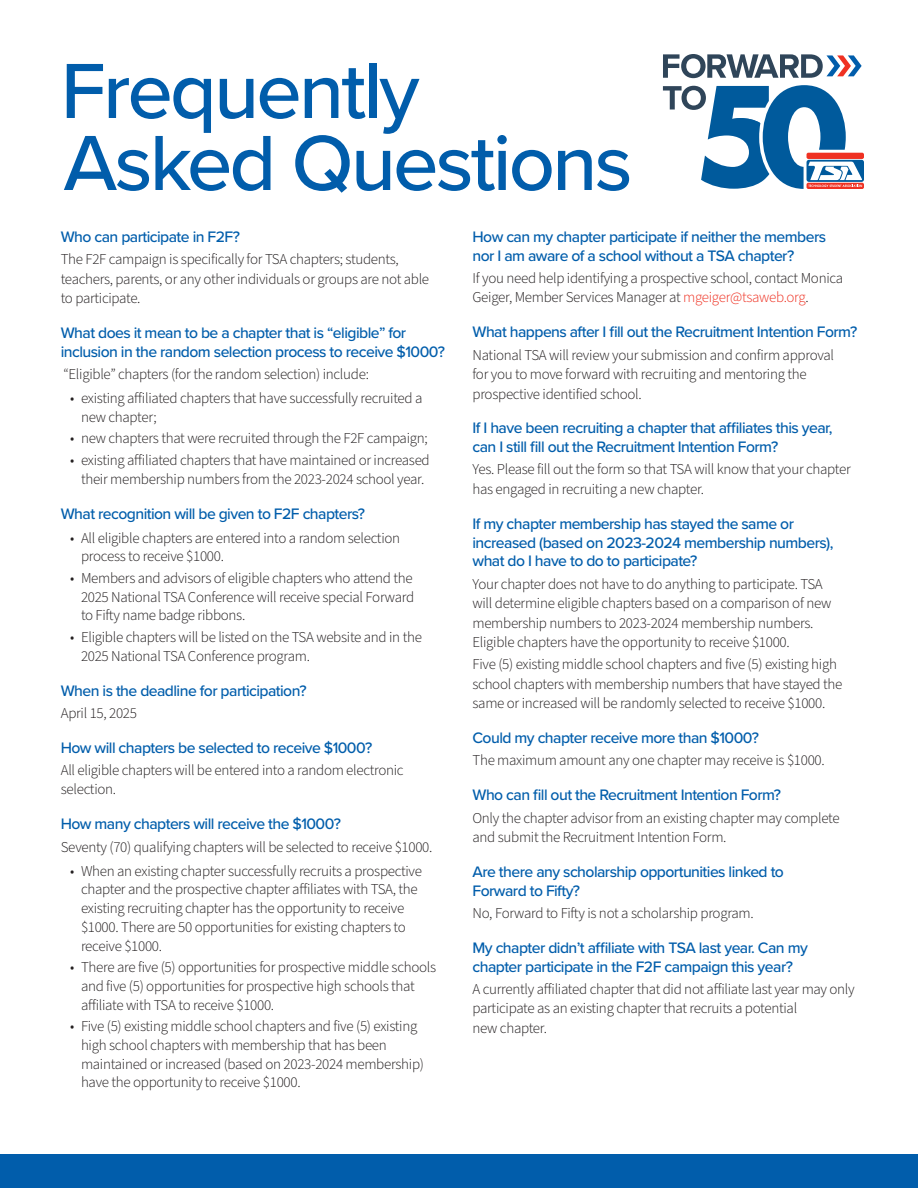
<style>
.page{position:relative;width:918px;height:1188px;background:#fff}
.page>*{position:absolute;margin:0;border:0;box-sizing:border-box;transform-origin:0 0}
.t1{font:500 81px/72px "Proxima Nova";letter-spacing:-.035em;color:#015dab}
.Question{font:500 15.75px/18.8px "Proxima Nova";letter-spacing:-.035em;color:#015dab}
.Answer{font:300 15px/19.5px "Source Sans 3";letter-spacing:-.02em;color:#231f20}
.s1{color:#ef3122}
</style>
<div class="page">
<svg style="left:663px;top:54px;width:199px;height:24px"></svg>
<div style="left:807px;top:160px;width:57px;height:22px;background:#005a9c;border-radius:2px"></div>
<svg style="left:663px;top:85px;width:199px;height:104px"></svg>
<div style="left:807px;top:153px;width:57px;height:6px;background:#ef3122;border-radius:2px"></div>
<div style="left:0;top:1154px;width:918px;height:34px;background:#015dab"></div>
<p class="t1" style="left:61px;top:52px;width:573px">Frequently<br>Asked Questions</p>
<p class="Question" style="left:61px;top:227px;width:181px">Who can participate in F2F?</p>
<p class="Answer" style="left:61px;top:249px;width:370px">The F2F campaign is specifically for TSA chapters; students, teachers, parents, or any other individuals or groups are not able to participate.</p>
<p class="Question" style="left:61px;top:323px;width:386px">What does it mean to be a chapter that is “eligible” for inclusion in the random selection process to receive $1000?</p>
<p class="Answer" style="left:63px;top:364px;width:307px">“Eligible” chapters (for the random selection) include:</p>
<p class="Answer" style="left:81px;top:389px;width:343px;line-height:18.8px;text-indent:-11px">• existing affiliated chapters that have successfully recruited a new chapter;</p>
<p class="Answer" style="left:70px;top:429px;width:359px">• new chapters that were recruited through the F2F campaign;</p>
<p class="Answer" style="left:70px;top:451px;width:361px;line-height:18.8px;text-align:center">• existing affiliated chapters that have maintained or increased their membership numbers from the 2023-2024 school year.</p>
<p class="Question" style="left:61px;top:503px;width:306px">What recognition will be given to F2F chapters?</p>
<p class="Answer" style="left:81px;top:528px;width:321px;line-height:18.8px;text-indent:-11px">• All eligible chapters are entered into a random selection process to receive $1000.</p>
<p class="Answer" style="left:81px;top:569px;width:335px;line-height:18.8px;text-align:justify;text-indent:-11px">• Members and advisors of eligible chapters who attend the 2025 National TSA Conference will receive special Forward to Fifty name badge ribbons.</p>
<p class="Answer" style="left:81px;top:628px;width:342px;line-height:18.8px;text-indent:-11px">• Eligible chapters will be listed on the TSA website and in the<br>2025 National TSA Conference program.</p>
<p class="Question" style="left:61px;top:680px;width:247px">When is the deadline for participation?</p>
<p class="Answer" style="left:61px;top:703px;width:78px">April 15, 2025</p>
<p class="Question" style="left:61px;top:737px;width:313px">How will chapters be selected to receive $1000?</p>
<p class="Answer" style="left:61px;top:760px;width:344px">All eligible chapters will be entered into a random electronic selection.</p>
<p class="Question" style="left:61px;top:814px;width:282px">How many chapters will receive the $1000?</p>
<p class="Answer" style="left:61px;top:837px;width:373px">Seventy (70) qualifying chapters will be selected to receive $1000.</p>
<p class="Answer" style="left:81px;top:861px;width:343px;line-height:18.8px;text-indent:-11px">• When an existing chapter successfully recruits a prospective chapter and the prospective chapter affiliates with TSA, the existing recruiting chapter has the opportunity to receive $1000. There are 50 opportunities for existing chapters to receive $1000.</p>
<p class="Answer" style="left:81px;top:958px;width:357px;line-height:18.8px;text-indent:-11px">• There are five (5) opportunities for prospective middle schools and five (5) opportunities for prospective high schools that affiliate with TSA to receive $1000.</p>
<p class="Answer" style="left:81px;top:1017px;width:345px;line-height:18.8px;text-indent:-11px">• Five (5) existing middle school chapters and five (5) existing high school chapters with membership that has been maintained or increased (based on 2023-2024 membership) have the opportunity to receive $1000.</p>
<p class="Question" style="left:472px;top:227px;width:355px">How can my chapter participate if neither the members nor I am aware of a school without a TSA chapter?</p>
<p class="Answer" style="left:472px;top:268px;width:372px">If you need help identifying a prospective school, contact Monica<br>Geiger, Member Services Manager at <span class="s1">mgeiger@tsaweb.org</span>.</p>
<p class="Question" style="left:472px;top:322px;width:386px">What happens after I fill out the Recruitment Intention Form?</p>
<p class="Answer" style="left:472px;top:345px;width:363px">National TSA will review your submission and confirm approval for you to move forward with recruiting and mentoring the prospective identified school.</p>
<p class="Question" style="left:472px;top:418px;width:361px">If I have been recruiting a chapter that affiliates this year, can I still fill out the Recruitment Intention Form?</p>
<p class="Answer" style="left:472px;top:460px;width:380px">Yes. Please fill out the form so that TSA will know that your chapter has engaged in recruiting a new chapter.</p>
<p class="Question" style="left:472px;top:514px;width:363px">If my chapter membership has stayed the same or increased (based on 2023-2024 membership numbers), what do I have to do to participate?</p>
<p class="Answer" style="left:472px;top:574px;width:360px">Your chapter does not have to do anything to participate. TSA will determine eligible chapters based on a comparison of new membership numbers to 2023-2024 membership numbers.<br>Eligible chapters have the opportunity to receive $1000.</p>
<p class="Answer" style="left:472px;top:655px;width:371px">Five (5) existing middle school chapters and five (5) existing high school chapters with membership numbers that have stayed the same or increased will be randomly selected to receive $1000.</p>
<p class="Question" style="left:472px;top:728px;width:288px">Could my chapter receive more than $1000?</p>
<p class="Answer" style="left:472px;top:751px;width:354px">The maximum amount any one chapter may receive is $1000.</p>
<p class="Question" style="left:472px;top:785px;width:310px">Who can fill out the Recruitment Intention Form?</p>
<p class="Answer" style="left:472px;top:808px;width:369px">Only the chapter advisor from an existing chapter may complete and submit the Recruitment Intention Form.</p>
<p class="Question" style="left:472px;top:862px;width:313px">Are there any scholarship opportunities linked to<br>Forward to Fifty?</p>
<p class="Answer" style="left:472px;top:903px;width:283px">No, Forward to Fifty is not a scholarship program.</p>
<p class="Question" style="left:472px;top:938px;width:337px">My chapter didn’t affiliate with TSA last year. Can my chapter participate in the F2F campaign this year?</p>
<p class="Answer" style="left:472px;top:979px;width:384px">A currently affiliated chapter that did not affiliate last year may only participate as an existing chapter that recruits a potential<br>new chapter.</p>
</div>
